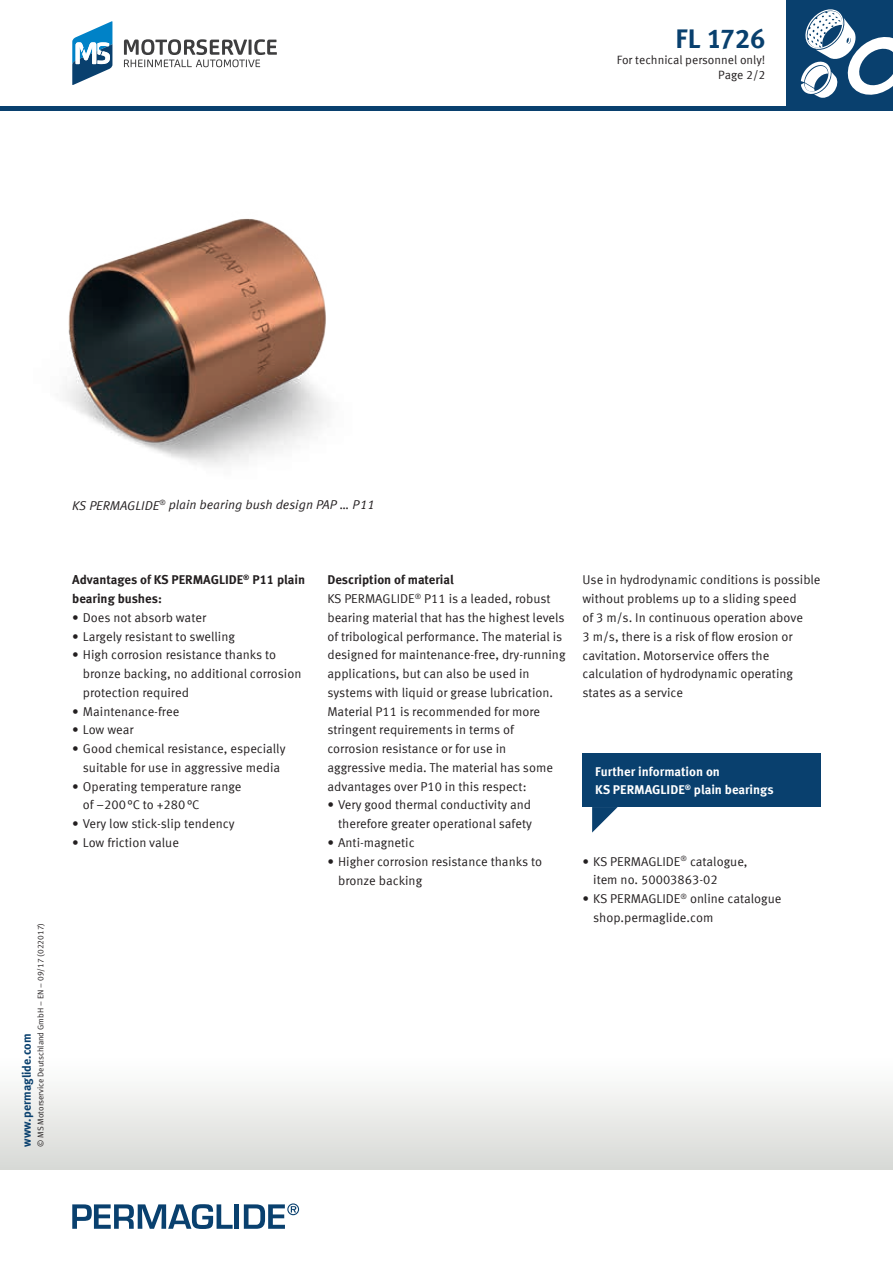
<style>
.page{position:relative;width:893px;height:1263px;background:#fff}
.page>*{position:absolute;margin:0;border:0;box-sizing:border-box;transform-origin:0 0}
.t1{font:700 27px "Meta Offc Pro";letter-spacing:-.015em;color:#09406e}
.t2{font:12.75px/18.8px "Meta Offc Pro Norm";color:#231f20}
.t3{font:700 12.75px/18.8px "Meta Offc Pro";color:#231f20}
.t4{font:700 12.75px/18.8px "Meta Offc Pro";color:#fff}
.t5{font:12.75px "Meta Offc Pro Norm Ita";color:#231f20}
.t6{font:12px "Meta Offc Pro Norm";color:#231f20}
.t7{font:700 12px "Meta Offc Pro";color:#09406e}
.t8{font:8.25px "Meta Offc Pro Norm";color:#231f20}
</style>
<div class="page">
<div style="left:0;top:106px;width:893px;height:5px;background:#09406e"></div>
<div style="left:0;top:1054px;width:893px;height:115px;background:linear-gradient(to bottom,#fff,#d8d9d6)"></div>
<div style="left:787px;top:0;width:106px;height:106px;background:#09406e"></div>
<svg style="left:801px;top:9px;width:92px;height:89px"></svg>
<svg style="left:72px;top:1204px;width:161px;height:25px"></svg>
<div style="left:234px;top:1204px;width:5px;height:25px;background:#09406e"></div>
<svg style="left:244px;top:1203px;width:55px;height:26px"></svg>
<svg style="left:124px;top:39px;width:153px;height:28px"></svg>
<svg style="left:72px;top:21px;width:40px;height:64px"></svg>
<img style="left:66px;top:218px;width:263px;height:247px">
<div style="left:583px;top:753px;width:238px;height:54px;background:#09406e"></div>
<svg style="left:592px;top:807px;width:26px;height:25px"></svg>
<h1 class="t1" style="left:675px;top:18px;width:91px">FL 1726</h1>
<p class="t6" style="left:718px;top:66px;width:49px">Page 2/2</p>
<p class="t6" style="left:617px;top:51px;width:150px">For technical personnel only!</p>
<p class="t8" style="left:34px;top:1147px;width:226px;rotate:-90deg">© MS Motorservice Deutschland GmbH – EN – 09/17 (022017)</p>
<p class="t7" style="left:17px;top:1147px;width:115px;rotate:-90deg">www.permaglide.com</p>
<p class="t5" style="left:72px;top:495px;width:303px">KS PERMAGLIDE<sup>®</sup> plain bearing bush design PAP … P11</p>
<p class="t3" style="left:72px;top:570px;width:234px">Advantages of KS PERMAGLIDE<sup>®</sup> P11 plain bearing bushes:</p>
<p class="t2" style="left:72px;top:607px;width:135px">• Does not absorb water</p>
<p class="t2" style="left:72px;top:626px;width:164px">• Largely resistant to swelling</p>
<p class="t2" style="left:83px;top:645px;width:220px;text-indent:-11px">• High corrosion resistance thanks to bronze backing, no additional corrosion protection required</p>
<p class="t2" style="left:72px;top:701px;width:109px">• Maintenance-free</p>
<p class="t2" style="left:72px;top:720px;width:63px">• Low wear</p>
<p class="t2" style="left:72px;top:739px;width:215px;text-align:center">• Good chemical resistance, especially suitable for use in aggressive media</p>
<p class="t2" style="left:83px;top:776px;width:160px;text-indent:-11px">• Operating temperature range of –200°C to +280°C</p>
<p class="t2" style="left:72px;top:814px;width:164px">• Very low stick-slip tendency</p>
<p class="t2" style="left:72px;top:832px;width:108px">• Low friction value</p>
<p class="t3" style="left:327px;top:570px;width:128px">Description of material</p>
<p class="t2" style="left:327px;top:588px;width:240px">KS PERMAGLIDE<sup>®</sup> P11 is a leaded, robust bearing material that has the highest levels of tribological performance. The material is designed for maintenance-free, dry-running applications, but can also be used in systems with liquid or grease lubrication.<br>Material P11 is recommended for more stringent requirements in terms of corrosion resistance or for use in aggressive media. The material has some advantages over P10 in this respect:</p>
<p class="t2" style="left:327px;top:795px;width:206px;text-align:right">• Very good thermal conductivity and therefore greater operational safety</p>
<p class="t2" style="left:327px;top:832px;width:89px">• Anti-magnetic</p>
<p class="t2" style="left:338px;top:851px;width:205px;text-indent:-11px">• Higher corrosion resistance thanks to bronze backing</p>
<p class="t2" style="left:583px;top:570px;width:239px">Use in hydrodynamic conditions is possible without problems up to a sliding speed<br>of 3 m/s. In continuous operation above<br>3 m/s, there is a risk of flow erosion or cavitation. Motorservice offers the calculation of hydrodynamic operating states as a service</p>
<p class="t4" style="left:595px;top:761px;width:180px">Further information on<br>KS PERMAGLIDE<sup>®</sup> plain bearings</p>
<p class="t2" style="left:593px;top:851px;width:156px;text-indent:-11px">• KS PERMAGLIDE<sup>®</sup> catalogue, item no. 50003863-02</p>
<p class="t2" style="left:593px;top:888px;width:190px;text-indent:-11px">• KS PERMAGLIDE<sup>®</sup> online catalogue shop.permaglide.com</p>
</div>
